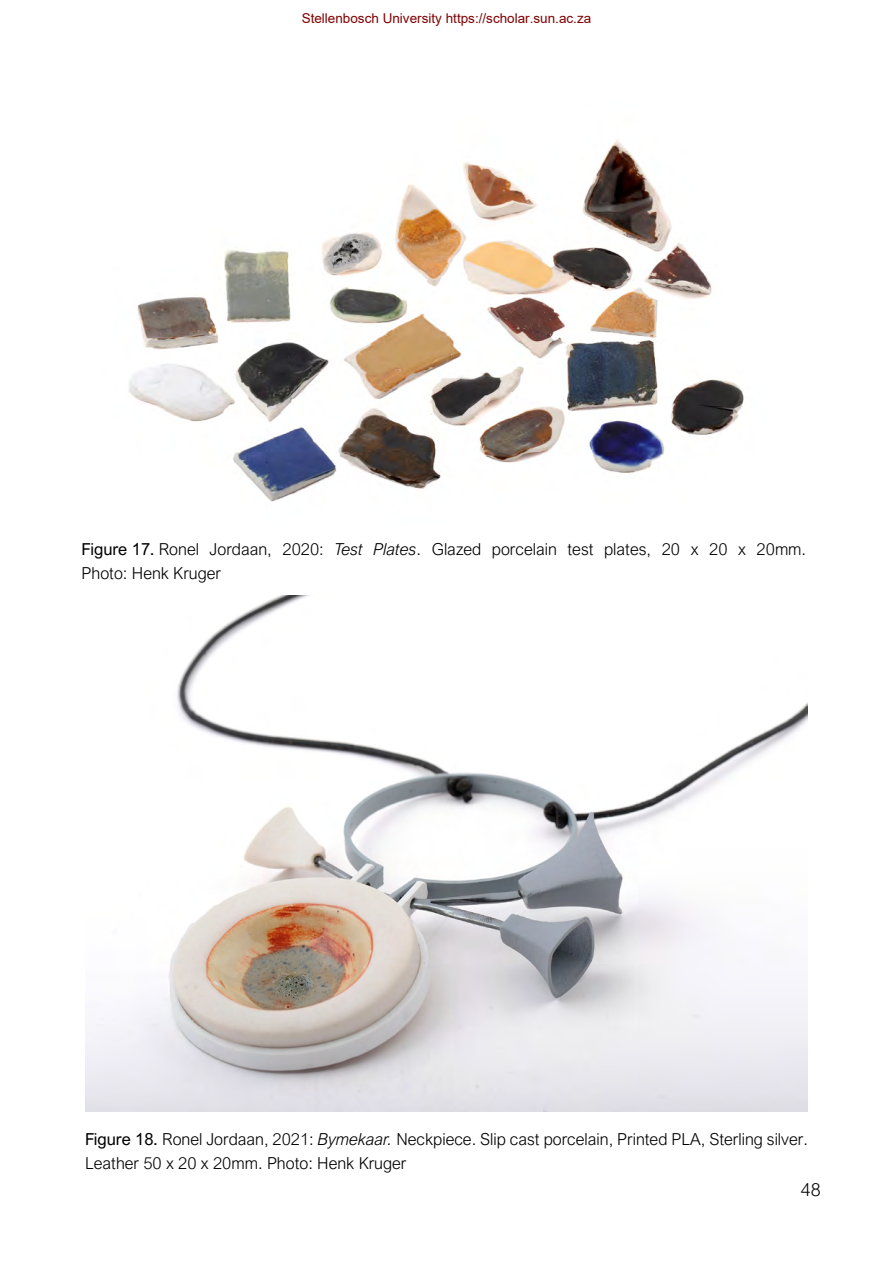
<style>
.page{position:relative;width:893px;height:1263px;background:#fff}
.page>*{position:absolute;margin:0;border:0;box-sizing:border-box;transform-origin:0 0}
.t1{font:300 18px "Arial Nova";color:#000}
.t2{font:300 16.5px/24.8px "Arial Nova";color:#000}
.t3{font:13.5px "Arial";color:#800000}
.s1{font-weight:400}
.s2{font-style:italic}
</style>
<div class="page">
<img style="left:85px;top:595px;width:723px;height:517px">
<img style="left:129px;top:139px;width:615px;height:363px">
<p class="t3" style="left:302px;top:9px;width:291px">Stellenbosch University https://scholar.sun.ac.za</p>
<p class="t2" style="left:82px;top:536px;width:726px"><span class="s1">Figure 17.</span> Ronel Jordaan, 2020: <span class="s2">Test Plates</span>. Glazed porcelain test plates, 20 x 20 x 20mm.<br>Photo: Henk Kruger</p>
<p class="t2" style="left:85px;top:1126px;width:724px"><span class="s1">Figure 18.</span> Ronel Jordaan, 2021: <span class="s2">Bymekaar.</span> Neckpiece. Slip cast porcelain, Printed PLA, Sterling silver.<br>Leather 50 x 20 x 20mm. Photo: Henk Kruger</p>
<p class="t1" style="left:801px;top:1179px;width:22px">48</p>
</div>
